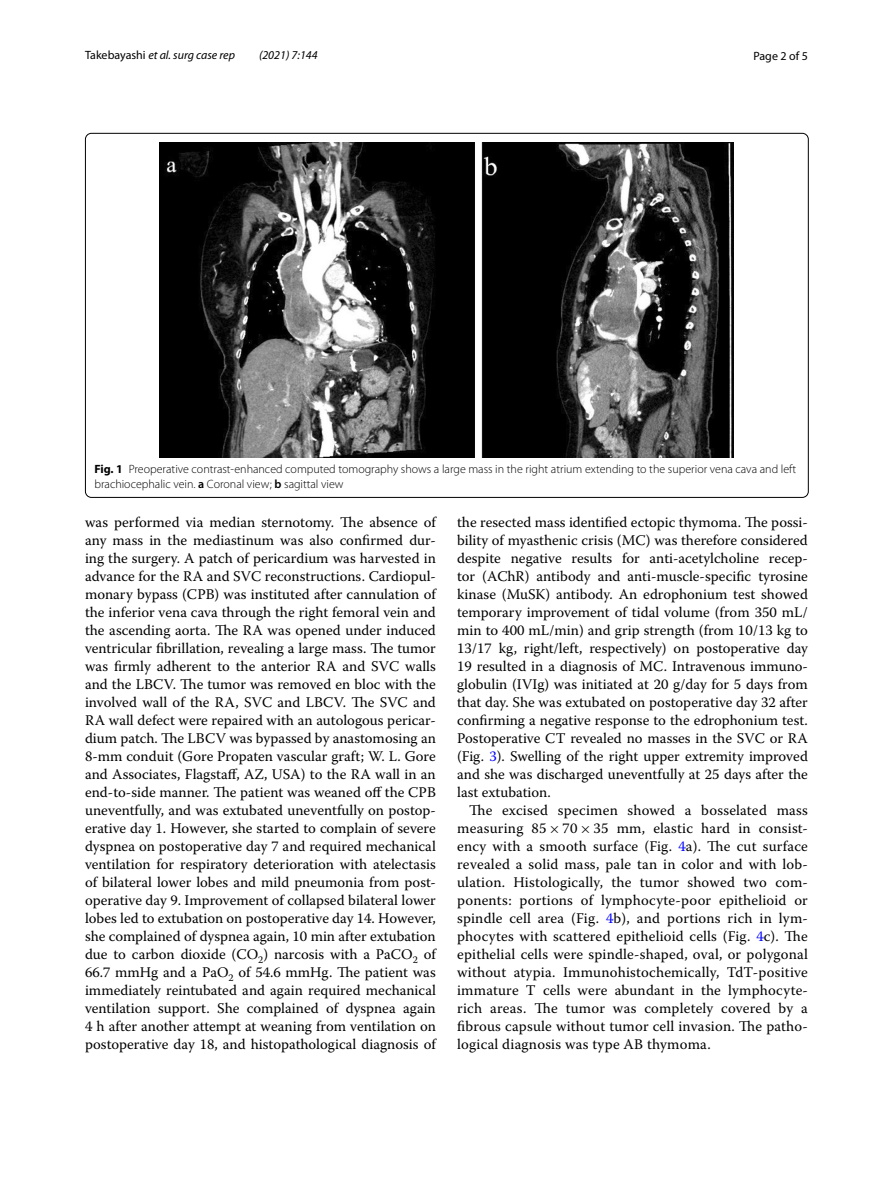
<style>
.page{position:relative;width:893px;height:1187px;background:#fff}
.page>*{position:absolute;margin:0;border:0;box-sizing:border-box;transform-origin:0 0}
.t1{font:14.7px/18px "Warnock Pro";color:#000;text-align:justify}
.t2{font:300 12px/15px "Myriad Pro";color:#000}
.t3{font:italic 12px "Myriad Pro";color:#000}
.t4{font:12px "Myriad Pro";color:#000}
.s1{font-style:normal}
.s2{font-weight:700}
.s3{font-weight:600}
.s4{color:#00f}
.s5{font-family:"MTSY"}
</style>
<div class="page">
<img style="left:160px;top:142px;width:574px;height:316px">
<p class="t3" style="left:85px;top:48px;width:151px"><span class="s1">Takebayashi</span> et al. surg case rep</p>
<p class="t3" style="left:259px;top:48px;width:60px">(2021) 7:144</p>
<p class="t4" style="left:753px;top:48px;width:56px">Page 2 of 5</p>
<p class="t2" style="left:94px;top:461px;width:703px"><span class="s2">Fig. 1</span> Preoperative contrast-enhanced computed tomography shows a large mass in the right atrium extending to the superior vena cava and left brachiocephalic vein. <span class="s3">a</span> Coronal view; <span class="s3">b</span> sagittal view</p>
<p class="t1" style="left:85px;top:513px;width:352px">was performed via median sternotomy. The absence of any mass in the mediastinum was also confirmed dur&shy;ing the surgery. A patch of pericardium was harvested in advance for the RA and SVC reconstructions. Cardiopul&shy;monary bypass (CPB) was instituted after cannulation of the inferior vena cava through the right femoral vein and the ascending aorta. The RA was opened under induced ventricular fibrillation, revealing a large mass. The tumor was firmly adherent to the anterior RA and SVC walls and the LBCV. The tumor was removed en bloc with the involved wall of the RA, SVC and LBCV. The SVC and RA wall defect were repaired with an autologous pericar&shy;dium patch. The LBCV was bypassed by anastomosing an 8-mm conduit (Gore Propaten vascular graft; W. L. Gore and Associates, Flagstaff, AZ, USA) to the RA wall in an end-to-side manner. The patient was weaned off the CPB uneventfully, and was extubated uneventfully on postop&shy;erative day 1. However, she started to complain of severe dyspnea on postoperative day 7 and required mechanical ventilation for respiratory deterioration with atelectasis of bilateral lower lobes and mild pneumonia from post&shy;operative day 9. Improvement of collapsed bilateral lower lobes led to extubation on postoperative day 14. However, she complained of dyspnea again, 10 min after extubation due to carbon dioxide (CO<sub>2</sub>) narcosis with a PaCO<sub>2</sub> of 66.7 mmHg and a PaO<sub>2</sub> of 54.6 mmHg. The patient was immediately reintubated and again required mechanical ventilation support. She complained of dyspnea again 4 h after another attempt at weaning from ventilation on postoperative day 18, and histopathological diagnosis of</p>
<p class="t1" style="left:457px;top:513px;width:352px">the resected mass identified ectopic thymoma. The possi&shy;bility of myasthenic crisis (MC) was therefore considered despite negative results for anti-acetylcholine recep&shy;tor (AChR) antibody and anti-muscle-specific tyrosine kinase (MuSK) antibody. An edrophonium test showed temporary improvement of tidal volume (from 350 mL/ min to 400 mL/min) and grip strength (from 10/13 kg to 13/17 kg, right/left, respectively) on postoperative day 19 resulted in a diagnosis of MC. Intravenous immuno&shy;globulin (IVIg) was initiated at 20 g/day for 5 days from that day. She was extubated on postoperative day 32 after confirming a negative response to the edrophonium test.<br>Postoperative CT revealed no masses in the SVC or RA (Fig. <span class="s4">3</span>). Swelling of the right upper extremity improved and she was discharged uneventfully at 25 days after the last extubation.</p>
<p class="t1" style="left:457px;top:801px;width:352px;text-indent:12px">The excised specimen showed a bosselated mass measuring 85<span class="s5">×</span>70<span class="s5">×</span>35 mm, elastic hard in consist&shy;ency with a smooth surface (Fig. <span class="s4">4</span>a). The cut surface revealed a solid mass, pale tan in color and with lob&shy;ulation. Histologically, the tumor showed two com&shy;ponents: portions of lymphocyte-poor epithelioid or spindle cell area (Fig. <span class="s4">4</span>b), and portions rich in lym&shy;phocytes with scattered epithelioid cells (Fig. <span class="s4">4</span>c). The epithelial cells were spindle-shaped, oval, or polygonal without atypia. Immunohistochemically, TdT-positive immature T cells were abundant in the lymphocyte&shy;rich areas. The tumor was completely covered by a fibrous capsule without tumor cell invasion. The patho&shy;logical diagnosis was type AB thymoma.</p>
</div>
